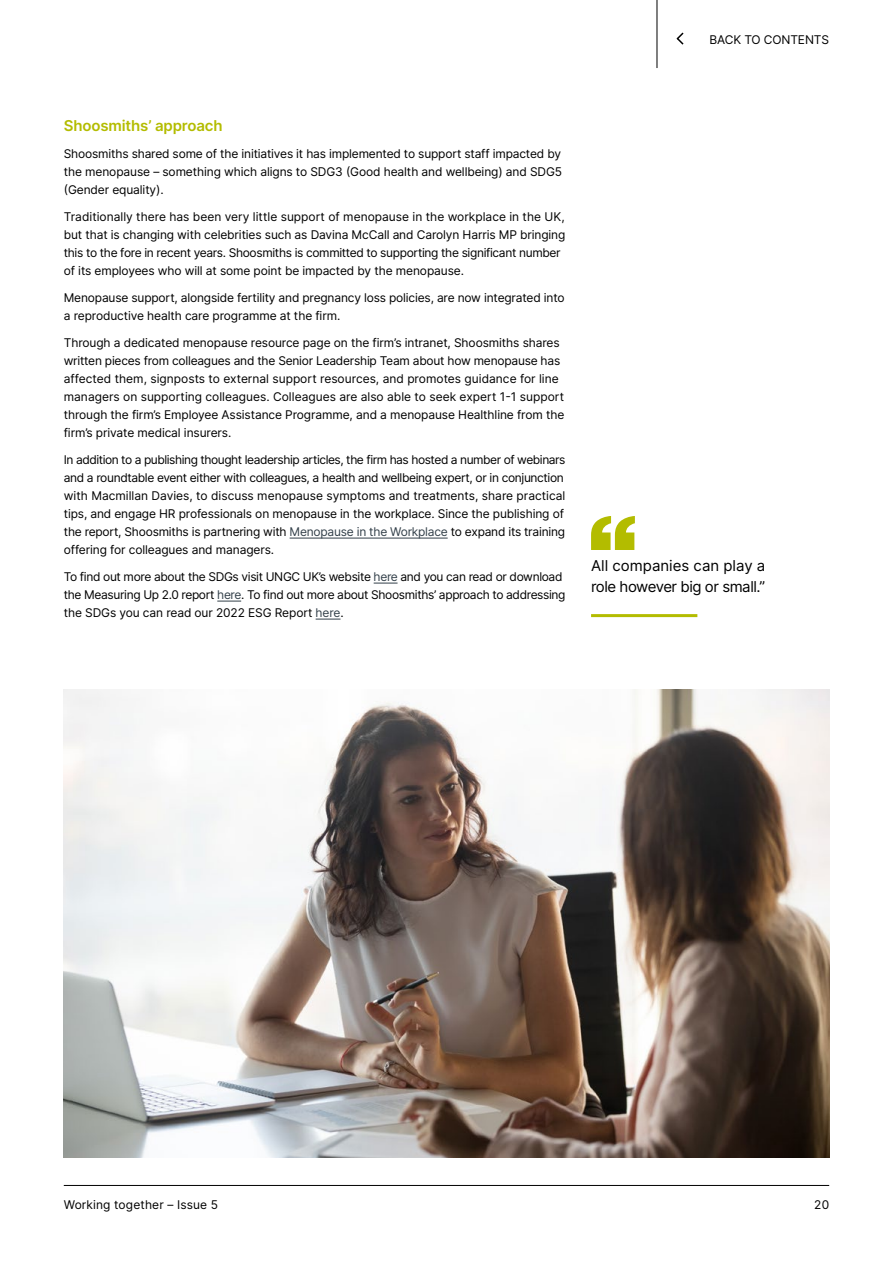
<style>
.page{position:relative;width:893px;height:1263px;background:#fff}
.page>*{position:absolute;margin:0;border:0;box-sizing:border-box;transform-origin:0 0}
.t1{font:15px/21px "Inter";letter-spacing:-.03em;color:#000}
.t2{font:600 15px "Inter";letter-spacing:-.01em;color:#b3bc00}
.t3{font:12px/18px "Inter";letter-spacing:-.01em;color:#000}
.t4{font:12px/18px "Inter";letter-spacing:-.03em;color:#000}
.t5{font:12px "Inter";letter-spacing:.01em;color:#000}
.s1{color:#323f49}
</style>
<div class="page">
<hr style="left:64px;top:1185px;width:765px;height:1px;background:#000">
<svg style="left:676px;top:32px;width:8px;height:13px"></svg>
<hr style="left:657px;top:0;width:1px;height:68px;background:#000">
<hr style="left:290px;top:538px;width:158px;height:1px;background:#323f49">
<svg style="left:374px;top:583px;width:24px;height:1px"></svg>
<svg style="left:217px;top:601px;width:24px;height:1px"></svg>
<svg style="left:316px;top:619px;width:24px;height:1px"></svg>
<img style="left:64px;top:689px;width:765px;height:468px">
<svg style="left:591px;top:516px;width:44px;height:34px"></svg>
<hr style="left:591px;top:614px;width:106px;height:3px;background:#b3bc00">
<p class="t3" style="left:709px;top:30px;width:121px">BACK TO CONTENTS</p>
<p class="t2" style="left:64px;top:115px;width:160px">Shoosmiths’ approach</p>
<p class="t3" style="left:64px;top:144px;width:500px;text-align:justify">Shoosmiths shared some of the initiatives it has implemented to support staff impacted by the menopause – something which aligns to SDG3 (Good health and wellbeing) and SDG5 (Gender equality).</p>
<p class="t3" style="left:64px;top:207px;width:503px">Traditionally there has been very little support of menopause in the workplace in the UK, but that is changing with celebrities such as Davina McCall and Carolyn Harris MP bringing this to the fore in recent years. Shoosmiths is committed to supporting the significant number of its employees who will at some point be impacted by the menopause.</p>
<p class="t3" style="left:64px;top:288px;width:502px">Menopause support, alongside fertility and pregnancy loss policies, are now integrated into a reproductive health care programme at the firm.</p>
<p class="t3" style="left:64px;top:333px;width:502px">Through a dedicated menopause resource page on the firm’s intranet, Shoosmiths shares written pieces from colleagues and the Senior Leadership Team about how menopause has affected them, signposts to external support resources, and promotes guidance for line managers on supporting colleagues. Colleagues are also able to seek expert 1-1 support through the firm’s Employee Assistance Programme, and a menopause Healthline from the firm’s private medical insurers.</p>
<p class="t3" style="left:64px;top:450px;width:503px">In addition to a publishing thought leadership articles, the firm has hosted a number of webinars and a roundtable event either with colleagues, a health and wellbeing expert, or in conjunction with Macmillan Davies, to discuss menopause symptoms and treatments, share practical tips, and engage HR professionals on menopause in the workplace. Since the publishing of the report, Shoosmiths is partnering with <span class="s1">Menopause in the Workplace</span> to expand its training offering for colleagues and managers.</p>
<p class="t4" style="left:64px;top:567px;width:503px">To find out more about the SDGs visit UNGC UK’s website <span class="s1">here</span> and you can read or download the Measuring Up 2.0 report <span class="s1">here</span>. To find out more about Shoosmiths’ approach to addressing the SDGs you can read our 2022 ESG Report <span class="s1">here</span>.</p>
<p class="t1" style="left:591px;top:555px;width:176px">All companies can play a role however big or small.”</p>
<p class="t5" style="left:64px;top:1195px;width:156px">Working together – Issue 5</p>
<p class="t3" style="left:814px;top:1195px;width:16px">20</p>
</div>
